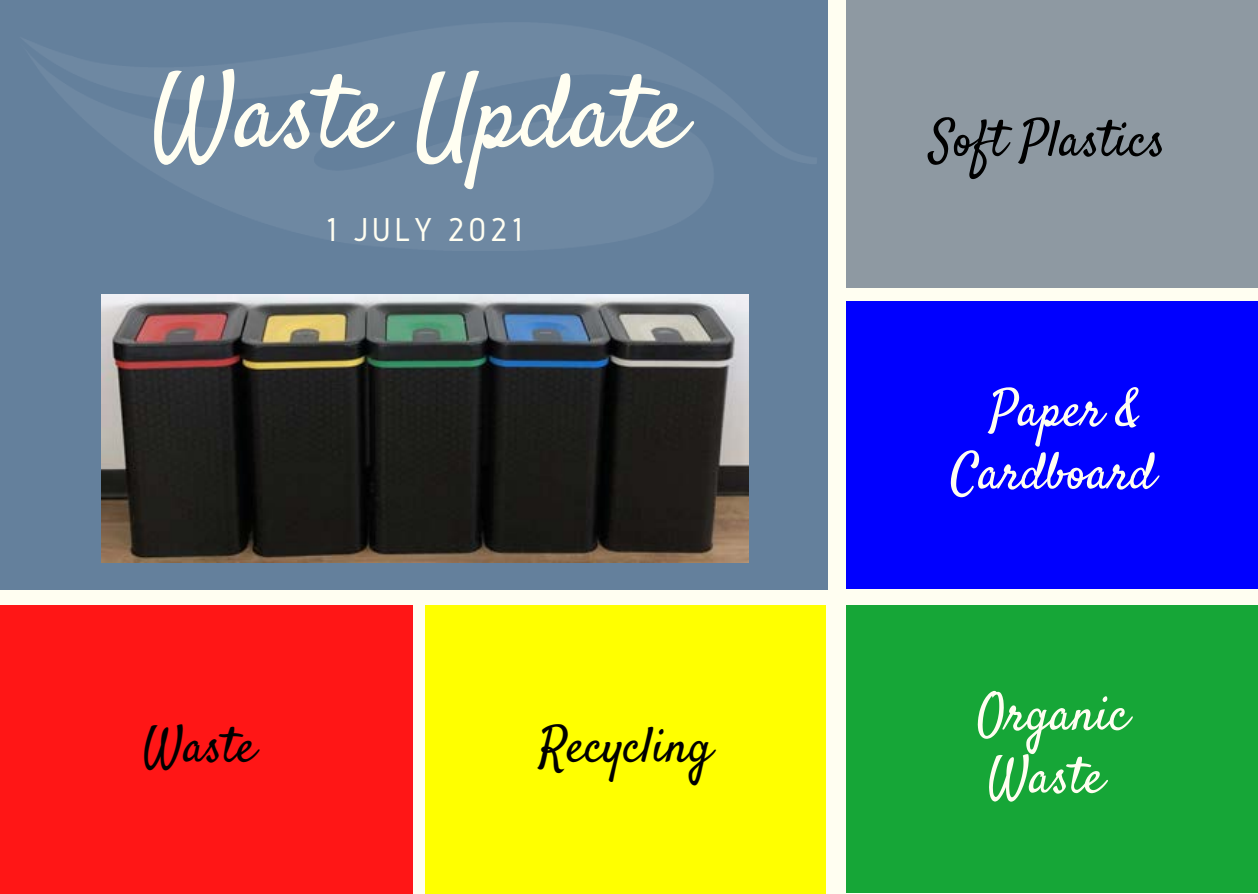
<style>
.page{position:relative;width:1258px;height:894px;background:#fff}
.page>*{position:absolute;margin:0;border:0;box-sizing:border-box;transform-origin:0 0}
.t1{font:103.2px "Satisfy";color:#fffef1}
.t2{font:51px/63px "Satisfy";color:#fffef1}
.t3{font:51px "Satisfy";color:#000}
.t4{font:49.8px "Satisfy";color:#000}
.t5{font:49.5px "Satisfy";color:#000}
.t6{font:34.5px "Gidole";letter-spacing:.1em;color:#fffef1}
</style>
<div class="page">
<div style="left:0;top:0;width:1258px;height:893px;background:#fffef1"></div>
<div style="left:0;top:0;width:827px;height:589px;background:#64809c"></div>
<img style="left:102px;top:294px;width:646px;height:268px">
<div style="left:0;top:605px;width:412px;height:288px;background:#ff1616"></div>
<div style="left:425px;top:605px;width:401px;height:288px;background:#ff0"></div>
<div style="left:846px;top:0;width:412px;height:287px;background:#8e99a2"></div>
<div style="left:846px;top:301px;width:412px;height:287px;background:#00f"></div>
<div style="left:846px;top:605px;width:412px;height:287px;background:#16a637"></div>
<p class="t1" style="left:151px;top:49px;width:536px">Waste Update</p>
<p class="t6" style="left:325px;top:210px;width:200px">1 JULY 2021</p>
<p class="t5" style="left:143px;top:714px;width:114px">Waste</p>
<p class="t4" style="left:539px;top:713px;width:175px">Recycling</p>
<p class="t3" style="left:930px;top:107px;width:237px">Soft Plastics</p>
<p class="t2" style="left:990px;top:382px;width:152px">Paper &amp;</p>
<p class="t2" style="left:951px;top:445px;width:206px">Cardboard</p>
<p class="t2" style="left:977px;top:686px;width:153px">Organic<br>Waste</p>
</div>
